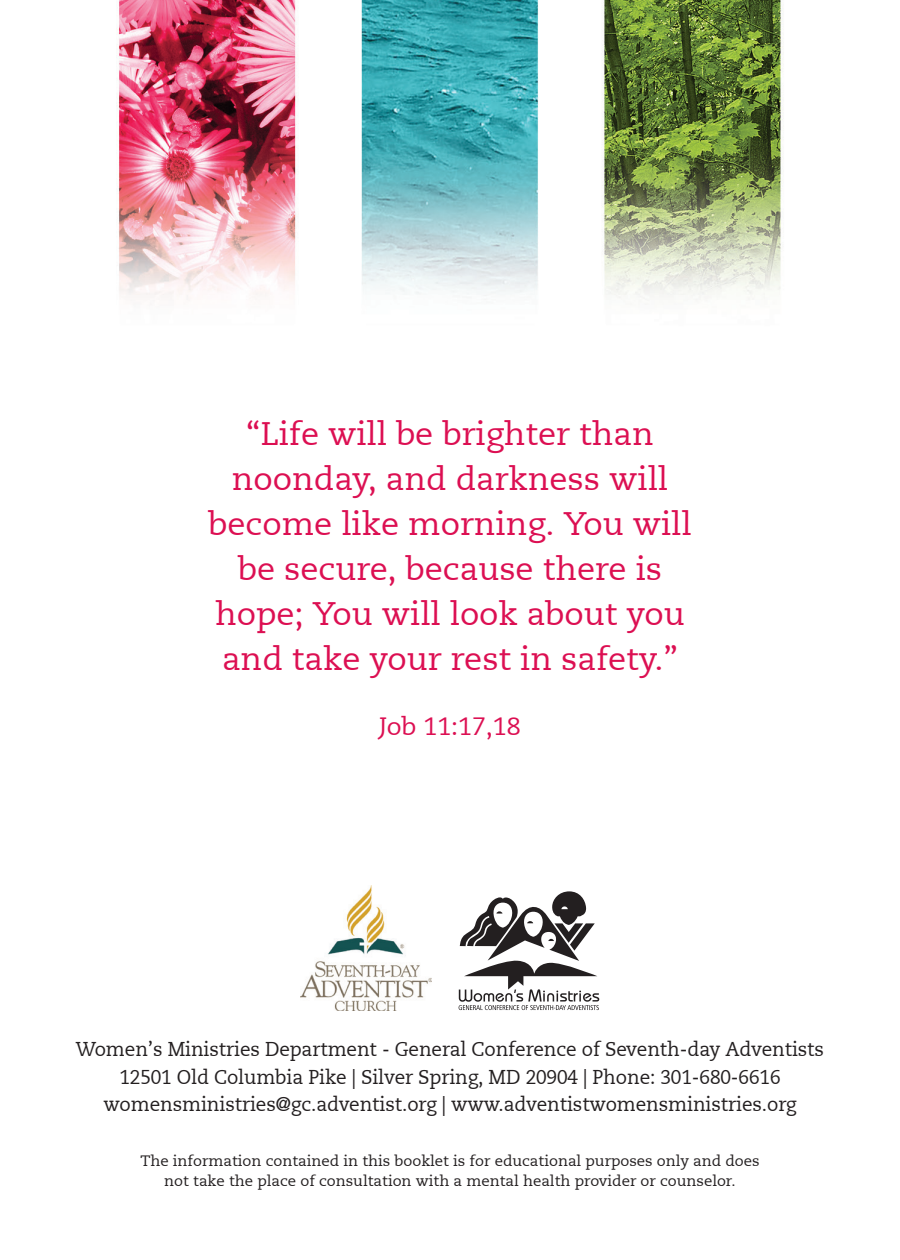
<style>
.page{position:relative;width:900px;height:1260px;background:#fff}
.page>*{position:absolute;margin:0;border:0;box-sizing:border-box;transform-origin:0 0}
.t1{font:32.5px/45px "Caecilia LT";color:#dc0f52;text-align:center}
.t2{font:25px "Caecilia LT";color:#dc0f52}
.t3{font:20px "Caecilia LT";letter-spacing:-.005em;color:#231f20;scale:.95 1}
.t4{font:15px/20px "Caecilia LT";color:#231f20;text-align:center}
</style>
<div class="page">
<img style="left:117px;top:0;width:667px;height:300px">
<svg style="left:459px;top:891px;width:140px;height:119px"></svg>
<img style="left:301px;top:885px;width:131px;height:125px">
<p class="t1" style="left:208px;top:412px;width:485px">“Life will be brighter than noonday, and darkness will become like morning. You will be secure, because there is hope; You will look about you and take your rest in safety.”</p>
<p class="t2" style="left:379px;top:712px;width:143px">Job 11:17,18</p>
<p class="t3" style="left:76px;top:1038px;width:789px">Women’s Ministries Department - General Conference of Seventh-day Adventists</p>
<p class="t3" style="left:119px;top:1065px;width:697px">12501 Old Columbia Pike | Silver Spring, MD 20904 | Phone: 301-680-6616</p>
<p class="t3" style="left:104px;top:1093px;width:731px">womensministries@gc.adventist.org | www.adventistwomensministries.org</p>
<p class="t4" style="left:140px;top:1151px;width:621px">The information contained in this booklet is for educational purposes only and does not take the place of consultation with a mental health provider or counselor.</p>
</div>
